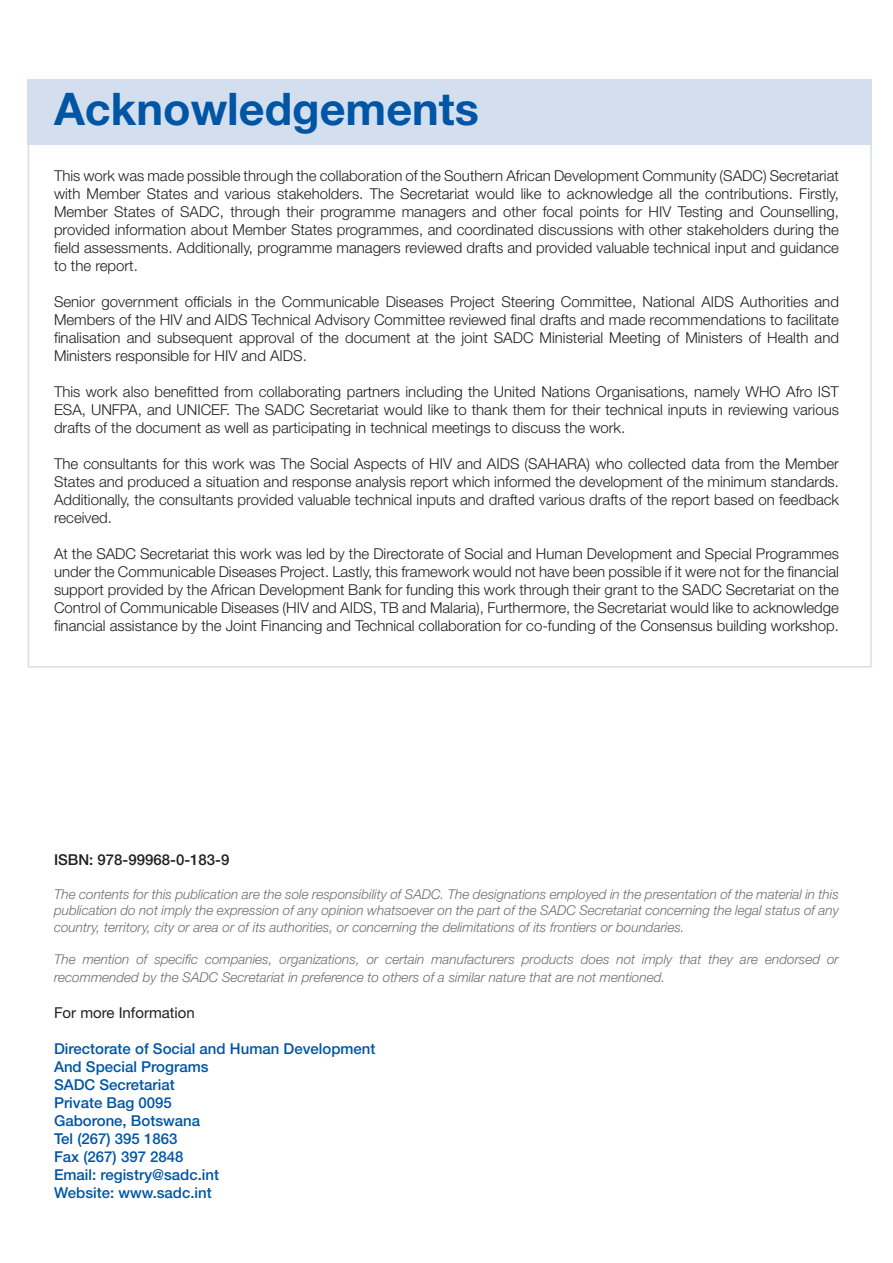
<style>
.page{position:relative;width:893px;height:1263px;background:#fff}
.page>*{position:absolute;margin:0;border:0;box-sizing:border-box;transform-origin:0 0}
.t1{font:700 45px "Helvetica Neue LT Std";color:#0155a5}
.t2{font:300 15px/18px "Helvetica Neue LT Std";color:#231f20;text-align:justify}
.t3{font:500 15px "Helvetica Neue LT Std";color:#0155a5}
.t4{font:500 15px "Helvetica Neue LT Std";color:#231f20}
.t5{font:15px "Helvetica Neue LT Std";color:#231f20}
.t6{font:italic 300 13.5px/16.2px "Helvetica Neue LT Std";color:#6c6d70;text-align:justify}
</style>
<div class="page">
<div style="left:28px;top:80px;width:844px;height:65px;background:#d3dfee"></div>
<p class="t1" style="left:54px;top:81px;width:426px">Acknowledgements</p>
<p class="t2" style="left:54px;top:166px;width:786px">This work was made possible through the collaboration of the Southern African Development Community (SADC) Secretariat with Member States and various stakeholders. The Secretariat would like to acknowledge all the contributions. Firstly, Member States of SADC, through their programme managers and other focal points for HIV Testing and Counselling, provided information about Member States programmes, and coordinated discussions with other stakeholders during the field assessments. Additionally, programme managers reviewed drafts and provided valuable technical input and guidance to the report.</p>
<p class="t2" style="left:54px;top:292px;width:787px">Senior government officials in the Communicable Diseases Project Steering Committee, National AIDS Authorities and Members of the HIV and AIDS Technical Advisory Committee reviewed final drafts and made recommendations to facilitate finalisation and subsequent approval of the document at the joint SADC Ministerial Meeting of Ministers of Health and Ministers responsible for HIV and AIDS.</p>
<p class="t2" style="left:54px;top:382px;width:786px">This work also benefitted from collaborating partners including the United Nations Organisations, namely WHO Afro IST ESA, UNFPA, and UNICEF. The SADC Secretariat would like to thank them for their technical inputs in reviewing various drafts of the document as well as participating in technical meetings to discuss the work.</p>
<p class="t2" style="left:54px;top:454px;width:786px">The consultants for this work was The Social Aspects of HIV and AIDS (SAHARA) who collected data from the Member States and produced a situation and response analysis report which informed the development of the minimum standards.<br>Additionally, the consultants provided valuable technical inputs and drafted various drafts of the report based on feedback received.</p>
<p class="t2" style="left:54px;top:544px;width:787px">At the SADC Secretariat this work was led by the Directorate of Social and Human Development and Special Programmes under the Communicable Diseases Project. Lastly, this framework would not have been possible if it were not for the financial support provided by the African Development Bank for funding this work through their grant to the SADC Secretariat on the Control of Communicable Diseases (HIV and AIDS, TB and Malaria), Furthermore, the Secretariat would like to acknowledge financial assistance by the Joint Financing and Technical collaboration for co-funding of the Consensus building workshop.</p>
<p class="t4" style="left:54px;top:851px;width:177px">ISBN: 978-99968-0-183-9</p>
<p class="t6" style="left:54px;top:886px;width:786px">The contents for this publication are the sole responsibility of SADC. The designations employed in the presentation of the material in this publication do not imply the expression of any opinion whatsoever on the part of the SADC Secretariat concerning the legal status of any country, territory, city or area or of its authorities, or concerning the delimitations of its frontiers or boundaries.</p>
<p class="t6" style="left:54px;top:950px;width:786px;line-height:18px">The mention of specific companies, organizations, or certain manufacturers products does not imply that they are endorsed or recommended by the SADC Secretariat in preference to others of a similar nature that are not mentioned.</p>
<p class="t5" style="left:54px;top:1004px;width:142px">For more Information</p>
<p class="t3" style="left:54px;top:1040px;width:323px">Directorate of Social and Human Development</p>
<p class="t3" style="left:54px;top:1058px;width:156px">And Special Programs</p>
<p class="t3" style="left:54px;top:1076px;width:122px">SADC Secretariat</p>
<p class="t3" style="left:54px;top:1094px;width:119px">Private Bag 0095</p>
<p class="t3" style="left:54px;top:1112px;width:148px">Gaborone, Botswana</p>
<p class="t3" style="left:54px;top:1130px;width:125px">Tel (267) 395 1863</p>
<p class="t3" style="left:54px;top:1148px;width:131px">Fax (267) 397 2848</p>
<p class="t3" style="left:54px;top:1166px;width:167px">Email: registry@sadc.int</p>
<p class="t3" style="left:54px;top:1184px;width:159px">Website: www.sadc.int</p>
</div>
